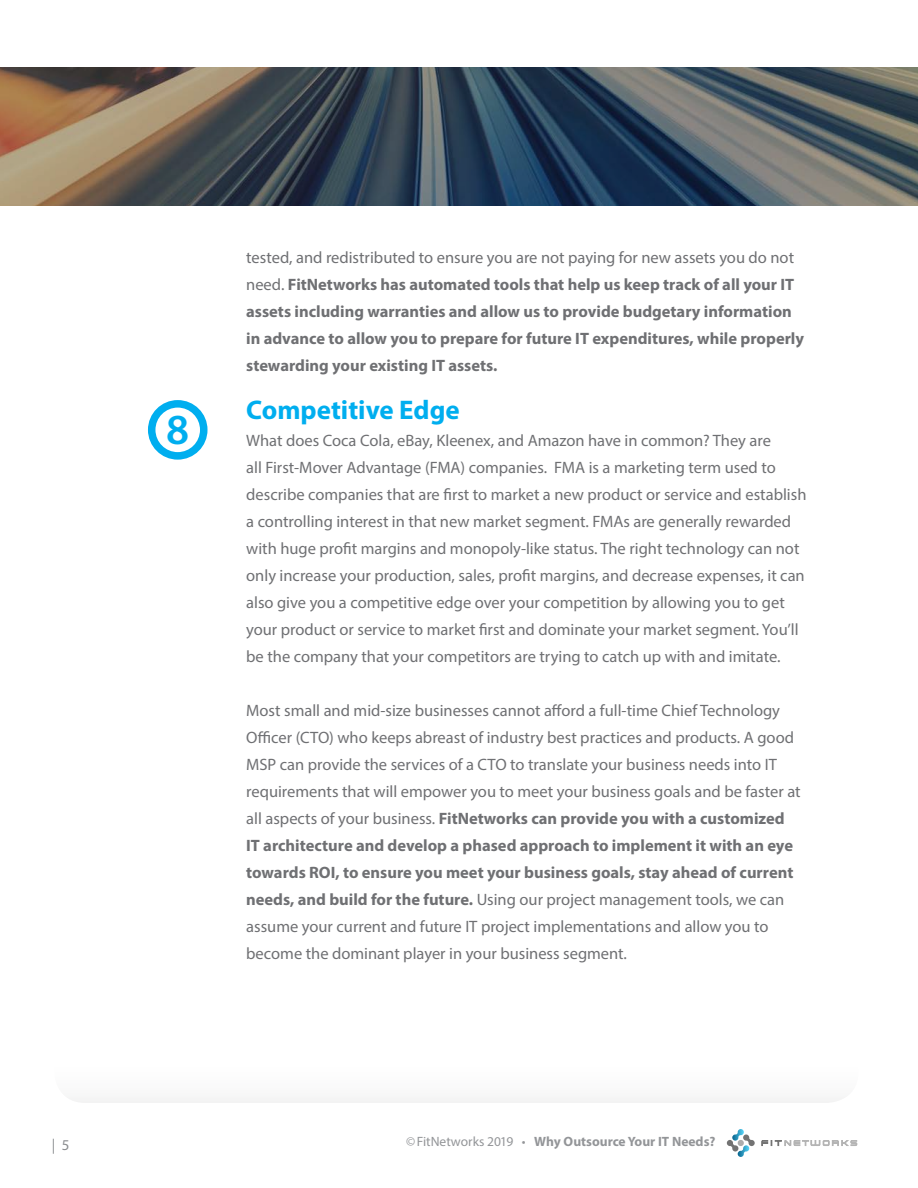
<style>
.page{position:relative;width:918px;height:1188px;background:#fff}
.page>*{position:absolute;margin:0;border:0;box-sizing:border-box;transform-origin:0 0}
.t1{font:600 43.05px "Myriad Pro";color:#00aeef}
.t2{font:700 27px "Myriad Pro";color:#00aeef}
.t3{font:16.5px/27px "Myriad Pro";color:#6f7073}
.t4{font:700 16.5px/27px "Myriad Pro";color:#6f7073}
.t5{font:15px "Myriad Pro";color:#8b8d90}
.t6{font:700 13.5px "Myriad Pro";color:#939598}
.s1{font-weight:400}
.s2{font-weight:700}
</style>
<div class="page">
<svg style="left:762px;top:1140px;width:95px;height:6px"></svg>
<svg style="left:727px;top:1129px;width:28px;height:28px"></svg>
<svg style="left:0;top:67px;width:918px;height:138px;background:#51575b"></svg>
<div style="left:148px;top:400px;width:60px;height:60px;border:8px solid #00aeef;border-radius:50%"></div>
<p class="t1" style="left:166px;top:402px;width:25px">8</p>
<p class="t4" style="left:246px;top:243px;width:559px"><span class="s1">tested, and redistributed to ensure you are not paying for new assets you do not need.</span> FitNetworks has automated tools that help us keep track of all your IT assets including warranties and allow us to provide budgetary information in advance to allow you to prepare for future IT expenditures, while properly stewarding your existing IT assets.</p>
<p class="t2" style="left:246px;top:392px;width:215px">Competitive Edge</p>
<p class="t3" style="left:246px;top:427px;width:562px">What does Coca Cola, eBay, Kleenex, and Amazon have in common? They are<br>all First-Mover Advantage (FMA) companies. FMA is a marketing term used to describe companies that are first to market a new product or service and establish a controlling interest in that new market segment. FMAs are generally rewarded with huge profit margins and monopoly-like status. The right technology can not only increase your production, sales, profit margins, and decrease expenses, it can also give you a competitive edge over your competition by allowing you to get your product or service to market first and dominate your market segment. You’ll be the company that your competitors are trying to catch up with and imitate.</p>
<p class="t3" style="left:246px;top:697px;width:556px">Most small and mid-size businesses cannot afford a full-time Chief Technology Officer (CTO) who keeps abreast of industry best practices and products. A good MSP can provide the services of a CTO to translate your business needs into IT requirements that will empower you to meet your business goals and be faster at all aspects of your business. <span class="s2">FitNetworks can provide you with a customized IT architecture and develop a phased approach to implement it with an eye towards ROI, to ensure you meet your business goals, stay ahead of current needs, and build for the future.</span> Using our project management tools, we can assume your current and future IT project implementations and allow you to become the dominant player in your business segment.</p>
<p class="t5" style="left:52px;top:1135px;width:19px">| 5</p>
<p class="t6" style="left:406px;top:1132px;width:311px"><span class="s1">© FitNetworks 2019 •</span> Why Outsource Your IT Needs?</p>
</div>
